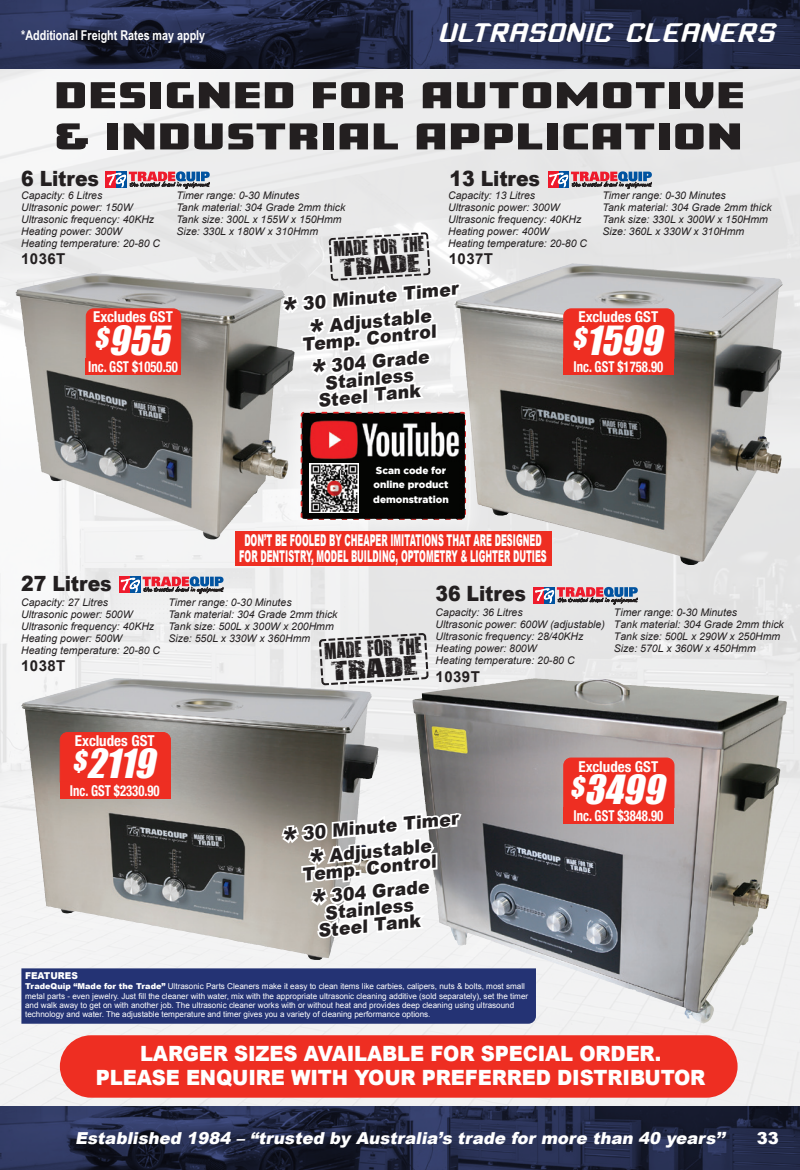
<style>
.page{position:relative;width:800px;height:1170px;background:#fff}
.page>*{position:absolute;margin:0;border:0;box-sizing:border-box;transform-origin:0 0}
.t1{font:italic 36.9px "Impact";color:#fff}
.t2{font:900 32.55px/41.2px "Amboy";letter-spacing:.03em;color:#231f20;scale:1.6 1}
.t3{font:italic 31.5px "Karisma";letter-spacing:.02em;color:#fff;scale:1.33 1}
.t4{font:22.2px "You Are Loved";color:#231f20;scale:1.75 1}
.t5{font:900 21px/24px "Arial";letter-spacing:-.01em;color:#fff;text-align:center;scale:.93 1}
.t6{font:900 21px "Arial";letter-spacing:-.01em;color:#231f20;scale:.9 1}
.t7{font:20.55px "You Are Loved";color:#231f20;scale:1.75 1}
.t8{font:19.05px "You Are Loved";color:#231f20}
.t9{font:900 18.3px/16.4px "Arial";color:#231f20;scale:.95 1}
.t10{font:17.7px "You Are Loved";color:#231f20}
.t11{font:italic 900 16.5px "Arial";color:#fff}
.t12{font:900 16.5px "Arial";color:#fff}
.t13{font:900 16.2px/16.2px "Arial";color:#fff;text-align:center;scale:.5 1}
.t14{font:700 condensed 15px "Helvetica Neue";color:#fff;scale:.85 1}
.t15{font:700 condensed 15px "Helvetica Neue";color:#fff}
.t16{font:700 15px "Arial";letter-spacing:.03em;color:#231f20}
.t17{font:700 13.5px "Arial Narrow";color:#fff}
.t18{font:italic 10.5px "Arial";color:#231f20}
.t19{font:900 10.05px/14.4px "Gotham";color:#fff}
.t20{font:900 9.45px "Arial";color:#fff;scale:.95 1}
.t21{font:8.1px/9px "Arial";color:#fff}
.s1{font-size:36.6px}
.s2{font-weight:900}
</style>
<div class="page">
<img style="left:0;top:69px;width:799px;height:1037px">
<svg style="left:0;top:1106px;width:799px;height:63px;background:#232a48"></svg>
<svg style="left:0;top:0;width:799px;height:69px;background:#222946"></svg>
<img style="left:15px;top:273px;width:79px;height:200px">
<img style="left:454px;top:263px;width:117px;height:182px">
<img style="left:21px;top:678px;width:134px;height:247px">
<img style="left:412px;top:678px;width:121px;height:267px">
<svg style="left:318px;top:632px;width:111px;height:54px"></svg>
<svg style="left:328px;top:232px;width:103px;height:49px;background:#d9d9da"></svg>
<div style="left:105px;top:171px;width:11px;height:17px;background:#ee1b2c"></div>
<svg style="left:107px;top:171px;width:103px;height:18px;background:#a48295"></svg>
<div style="left:547px;top:171px;width:11px;height:17px;background:#ee1b2c"></div>
<svg style="left:549px;top:171px;width:102px;height:18px;background:#a37e91"></svg>
<div style="left:119px;top:576px;width:11px;height:17px;background:#ee1b2c"></div>
<svg style="left:121px;top:576px;width:102px;height:17px;background:#9f7a8f"></svg>
<div style="left:533px;top:587px;width:11px;height:16px;background:#ee1b2c"></div>
<svg style="left:535px;top:587px;width:102px;height:17px;background:#9e798e"></svg>
<div style="left:285px;top:396px;width:196px;height:139px;background:#fff;opacity:.75"></div>
<img style="left:300px;top:411px;width:159px;height:109px">
<img style="left:309px;top:463px;width:49px;height:49px">
<div style="left:86px;top:308px;width:95px;height:50px;background:#ee2e22"></div>
<div style="left:86px;top:358px;width:95px;height:17px;background:#ee2e22"></div>
<div style="left:563px;top:757px;width:111px;height:50px;background:#ee2e22"></div>
<div style="left:563px;top:807px;width:111px;height:17px;background:#ee2e22"></div>
<div style="left:563px;top:308px;width:111px;height:50px;background:#ee2e22"></div>
<div style="left:563px;top:358px;width:111px;height:17px;background:#ee2e22"></div>
<div style="left:59px;top:731px;width:112px;height:51px;background:#ee2e22"></div>
<div style="left:60px;top:781px;width:111px;height:17px;background:#ee2e22"></div>
<div style="left:21px;top:968px;width:515px;height:55px;background:#243374"></div>
<div style="left:235px;top:531px;width:316px;height:34px;background:#ee2e22"></div>
<div style="left:60px;top:1035px;width:677px;height:62px;background:#ee2e22;border-radius:31px"></div>
<p class="t17" style="left:21px;top:25px;width:185px">*Additional Freight Rates may apply</p>
<p class="t3" style="left:439px;top:16px;width:254px">ULTRASONIC CLEANERS</p>
<p class="t2" style="left:54px;top:74px;width:432px">DESIGNED FOR AUTOMOTIVE &amp; INDUSTRIAL APPLICATION</p>
<p class="t6" style="left:21px;top:163px;width:88px">6 Litres</p>
<p class="t6" style="left:449px;top:163px;width:102px">13 Litres</p>
<p class="t18" style="left:21px;top:188px;width:83px">Capacity: 6 Litres</p>
<p class="t18" style="left:21px;top:200px;width:113px">Ultrasonic power: 150W</p>
<p class="t18" style="left:21px;top:212px;width:135px">Ultrasonic frequency: 40KHz</p>
<p class="t18" style="left:21px;top:224px;width:102px">Heating power: 300W</p>
<p class="t18" style="left:21px;top:236px;width:140px">Heating temperature: 20-80 C</p>
<p class="t18" style="left:448px;top:188px;width:88px">Capacity: 13 Litres</p>
<p class="t18" style="left:448px;top:200px;width:113px">Ultrasonic power: 300W</p>
<p class="t18" style="left:448px;top:212px;width:135px">Ultrasonic frequency: 40KHz</p>
<p class="t18" style="left:448px;top:224px;width:102px">Heating power: 400W</p>
<p class="t18" style="left:448px;top:236px;width:140px">Heating temperature: 20-80 C</p>
<p class="t18" style="left:176px;top:188px;width:125px">Timer range: 0-30 Minutes</p>
<p class="t18" style="left:176px;top:200px;width:170px">Tank material: 304 Grade 2mm thick</p>
<p class="t18" style="left:176px;top:212px;width:167px">Tank size: 300L x 155W x 150Hmm</p>
<p class="t18" style="left:176px;top:224px;width:143px">Size: 330L x 180W x 310Hmm</p>
<p class="t10" style="left:333px;top:237px;width:92px;rotate:-3deg">MADE FOR THE</p>
<p class="t7" style="left:339px;top:254px;width:47px;rotate:-4deg">TRADE</p>
<p class="t16" style="left:21px;top:249px;width:46px">1036T</p>
<p class="t16" style="left:448px;top:249px;width:46px">1037T</p>
<p class="t18" style="left:602px;top:188px;width:125px">Timer range: 0-30 Minutes</p>
<p class="t18" style="left:602px;top:200px;width:170px">Tank material: 304 Grade 2mm thick</p>
<p class="t18" style="left:602px;top:212px;width:167px">Tank size: 330L x 300W x 150Hmm</p>
<p class="t18" style="left:602px;top:224px;width:143px">Size: 360L x 330W x 310Hmm</p>
<p class="t15" style="left:93px;top:304px;width:81px">Excludes GST</p>
<p class="t14" style="left:88px;top:354px;width:107px">Inc. GST $1050.50</p>
<p class="t1" style="left:94px;top:312px;width:87px"><sup>$</sup>955</p>
<p class="t9" style="left:278px;top:298px;width:191px;rotate:-6deg"><span class="s1">*</span> 30 Minute Timer</p>
<p class="t9" style="left:299px;top:320px;width:143px;rotate:-6deg"><span class="s1">*</span> Adjustable<br>Temp. Control</p>
<p class="t9" style="left:307px;top:360px;width:130px;text-align:center;rotate:-6deg"><span class="s1">*</span> 304 Grade<br>Stainless<br>Steel Tank</p>
<p class="t19" style="left:373px;top:463px;width:77px">Scan code for online product demonstration</p>
<p class="t13" style="left:239px;top:531px;width:616px">DON’T BE FOOLED BY CHEAPER IMITATIONS THAT ARE DESIGNED<br>FOR DENTISTRY, MODEL BUILDING, OPTOMETRY &amp; LIGHTER DUTIES</p>
<p class="t15" style="left:578px;top:304px;width:81px">Excludes GST</p>
<p class="t14" style="left:573px;top:354px;width:107px">Inc. GST $1758.90</p>
<p class="t1" style="left:572px;top:312px;width:102px"><sup>$</sup>1599</p>
<p class="t6" style="left:21px;top:568px;width:102px">27 Litres</p>
<p class="t18" style="left:21px;top:595px;width:88px">Capacity: 27 Litres</p>
<p class="t18" style="left:21px;top:607px;width:113px">Ultrasonic power: 500W</p>
<p class="t18" style="left:21px;top:619px;width:135px">Ultrasonic frequency: 40KHz</p>
<p class="t18" style="left:21px;top:631px;width:102px">Heating power: 500W</p>
<p class="t18" style="left:21px;top:643px;width:140px">Heating temperature: 20-80 C</p>
<p class="t16" style="left:21px;top:656px;width:46px">1038T</p>
<p class="t18" style="left:168px;top:595px;width:125px">Timer range: 0-30 Minutes</p>
<p class="t18" style="left:168px;top:607px;width:170px">Tank material: 304 Grade 2mm thick</p>
<p class="t18" style="left:168px;top:619px;width:167px">Tank size: 500L x 300W x 200Hmm</p>
<p class="t18" style="left:168px;top:631px;width:143px">Size: 550L x 330W x 360Hmm</p>
<p class="t8" style="left:323px;top:638px;width:99px;rotate:-4deg">MADE FOR THE</p>
<p class="t4" style="left:330px;top:655px;width:51px;rotate:-3deg">TRADE</p>
<p class="t6" style="left:435px;top:578px;width:102px">36 Litres</p>
<p class="t18" style="left:435px;top:605px;width:88px">Capacity: 36 Litres</p>
<p class="t18" style="left:435px;top:617px;width:171px">Ultrasonic power: 600W (adjustable)</p>
<p class="t18" style="left:435px;top:629px;width:149px">Ultrasonic frequency: 28/40KHz</p>
<p class="t18" style="left:435px;top:641px;width:102px">Heating power: 800W</p>
<p class="t18" style="left:435px;top:653px;width:140px">Heating temperature: 20-80 C</p>
<p class="t16" style="left:435px;top:666px;width:46px">1039T</p>
<p class="t18" style="left:613px;top:605px;width:125px">Timer range: 0-30 Minutes</p>
<p class="t18" style="left:613px;top:617px;width:171px">Tank material: 304 Grade 2mm thick</p>
<p class="t18" style="left:613px;top:629px;width:168px">Tank size: 500L x 290W x 250Hmm</p>
<p class="t18" style="left:613px;top:641px;width:143px">Size: 570L x 360W x 450Hmm</p>
<p class="t15" style="left:75px;top:728px;width:81px">Excludes GST</p>
<p class="t14" style="left:70px;top:777px;width:107px">Inc. GST $2330.90</p>
<p class="t1" style="left:72px;top:735px;width:94px"><sup>$</sup>2119</p>
<p class="t9" style="left:278px;top:827px;width:191px;rotate:-6deg"><span class="s1">*</span> 30 Minute Timer</p>
<p class="t9" style="left:299px;top:849px;width:143px;rotate:-6deg"><span class="s1">*</span> Adjustable<br>Temp. Control</p>
<p class="t9" style="left:307px;top:889px;width:130px;text-align:center;rotate:-6deg"><span class="s1">*</span> 304 Grade<br>Stainless<br>Steel Tank</p>
<p class="t15" style="left:578px;top:753px;width:81px">Excludes GST</p>
<p class="t14" style="left:573px;top:803px;width:107px">Inc. GST $3848.90</p>
<p class="t1" style="left:569px;top:760px;width:106px"><sup>$</sup>3499</p>
<p class="t20" style="left:25px;top:968px;width:57px">FEATURES</p>
<p class="t21" style="left:25px;top:982px;width:504px"><span class="s2">TradeQuip “Made for the Trade”</span> Ultrasonic Parts Cleaners make it easy to clean items like carbies, calipers, nuts &amp; bolts, most small metal parts - even jewelry. Just fill the cleaner with water, mix with the appropriate ultrasonic cleaning additive (sold separately), set the timer and walk away to get on with another job. The ultrasonic cleaner works with or without heat and provides deep cleaning using ultrasound technology and water. The adjustable temperature and timer gives you a variety of cleaning performance options.</p>
<p class="t5" style="left:96px;top:1040px;width:656px">LARGER SIZES AVAILABLE FOR SPECIAL ORDER.<br>PLEASE ENQUIRE WITH YOUR PREFERRED DISTRIBUTOR</p>
<p class="t11" style="left:75px;top:1125px;width:654px">Established 1984 – “trusted by Australia’s trade for more than 40 years’’</p>
<p class="t12" style="left:756px;top:1125px;width:24px">33</p>
</div>
